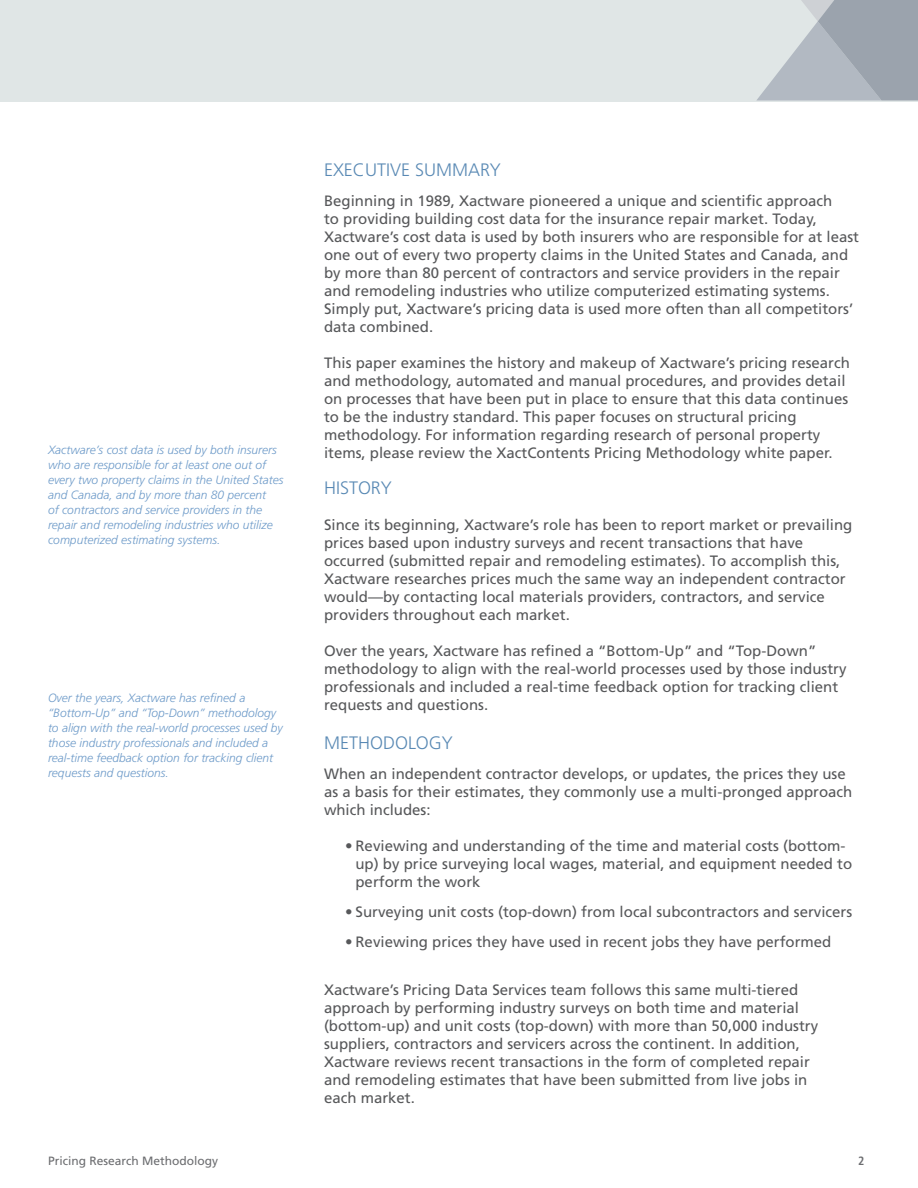
<style>
.page{position:relative;width:918px;height:1188px;background:#fff}
.page>*{position:absolute;margin:0;border:0;box-sizing:border-box;transform-origin:0 0}
.t1{font:300 18px "Frutiger LT Std";color:#5989b4}
.t2{font:15px/18px "Frutiger LT Std";color:#57585a}
.Italicized_Descripto{font:italic 300 12px/15px "Frutiger LT Std";color:#6e9bc9}
.t3{font:12px "Frutiger LT Std";color:#6c6d70}
.t4{font:700 condensed 12px "Frutiger LT Std";color:#6c6d70}
</style>
<div class="page">
<div style="left:0;top:0;width:918px;height:101px;background:#e0e6e6"></div>
<svg style="left:757px;top:0;width:161px;height:100px"></svg>
<p class="Italicized_Descripto" style="left:48px;top:442px;width:237px">Xactware’s cost data is used by both insurers who are responsible for at least one out of every two property claims in the United States and Canada, and by more than 80 percent<br>of contractors and service providers in the repair and remodeling industries who utilize computerized estimating systems.</p>
<p class="Italicized_Descripto" style="left:48px;top:691px;width:236px">Over the years, Xactware has refined a “Bottom-Up” and “Top-Down” methodology to align with the real-world processes used by those industry professionals and included a real-time feedback option for tracking client requests and questions.</p>
<p class="t1" style="left:324px;top:159px;width:178px">EXECUTIVE SUMMARY</p>
<p class="t2" style="left:324px;top:191px;width:537px">Beginning in 1989, Xactware pioneered a unique and scientific approach<br>to providing building cost data for the insurance repair market. Today, Xactware’s cost data is used by both insurers who are responsible for at least one out of every two property claims in the United States and Canada, and by more than 80 percent of contractors and service providers in the repair and remodeling industries who utilize computerized estimating systems.<br>Simply put, Xactware’s pricing data is used more often than all competitors’ data combined.</p>
<p class="t2" style="left:324px;top:353px;width:527px">This paper examines the history and makeup of Xactware’s pricing research and methodology, automated and manual procedures, and provides detail on processes that have been put in place to ensure that this data continues to be the industry standard. This paper focuses on structural pricing methodology. For information regarding research of personal property items, please review the XactContents Pricing Methodology white paper.</p>
<p class="t1" style="left:324px;top:477px;width:69px">HISTORY</p>
<p class="t2" style="left:324px;top:515px;width:530px">Since its beginning, Xactware’s role has been to report market or prevailing prices based upon industry surveys and recent transactions that have occurred (submitted repair and remodeling estimates). To accomplish this, Xactware researches prices much the same way an independent contractor would—by contacting local materials providers, contractors, and service providers throughout each market.</p>
<p class="t2" style="left:324px;top:641px;width:524px">Over the years, Xactware has refined a “Bottom-Up” and “Top-Down” methodology to align with the real-world processes used by those industry professionals and included a real-time feedback option for tracking client requests and questions.</p>
<p class="t1" style="left:324px;top:732px;width:130px">METHODOLOGY</p>
<p class="t2" style="left:324px;top:764px;width:530px">When an independent contractor develops, or updates, the prices they use as a basis for their estimates, they commonly use a multi-pronged approach which includes:</p>
<p class="t2" style="left:356px;top:836px;width:498px;text-indent:-10px">• Reviewing and understanding of the time and material costs (bottom&shy;up) by price surveying local wages, material, and equipment needed to perform the work</p>
<p class="t2" style="left:345px;top:902px;width:509px">• Surveying unit costs (top-down) from local subcontractors and servicers</p>
<p class="t2" style="left:345px;top:932px;width:488px">• Reviewing prices they have used in recent jobs they have performed</p>
<p class="t2" style="left:324px;top:980px;width:496px">Xactware’s Pricing Data Services team follows this same multi-tiered approach by performing industry surveys on both time and material (bottom-up) and unit costs (top-down) with more than 50,000 industry suppliers, contractors and servicers across the continent. In addition, Xactware reviews recent transactions in the form of completed repair and remodeling estimates that have been submitted from live jobs in each market.</p>
<p class="t3" style="left:48px;top:1153px;width:172px">Pricing Research Methodology</p>
<p class="t4" style="left:858px;top:1153px;width:8px">2</p>
</div>
